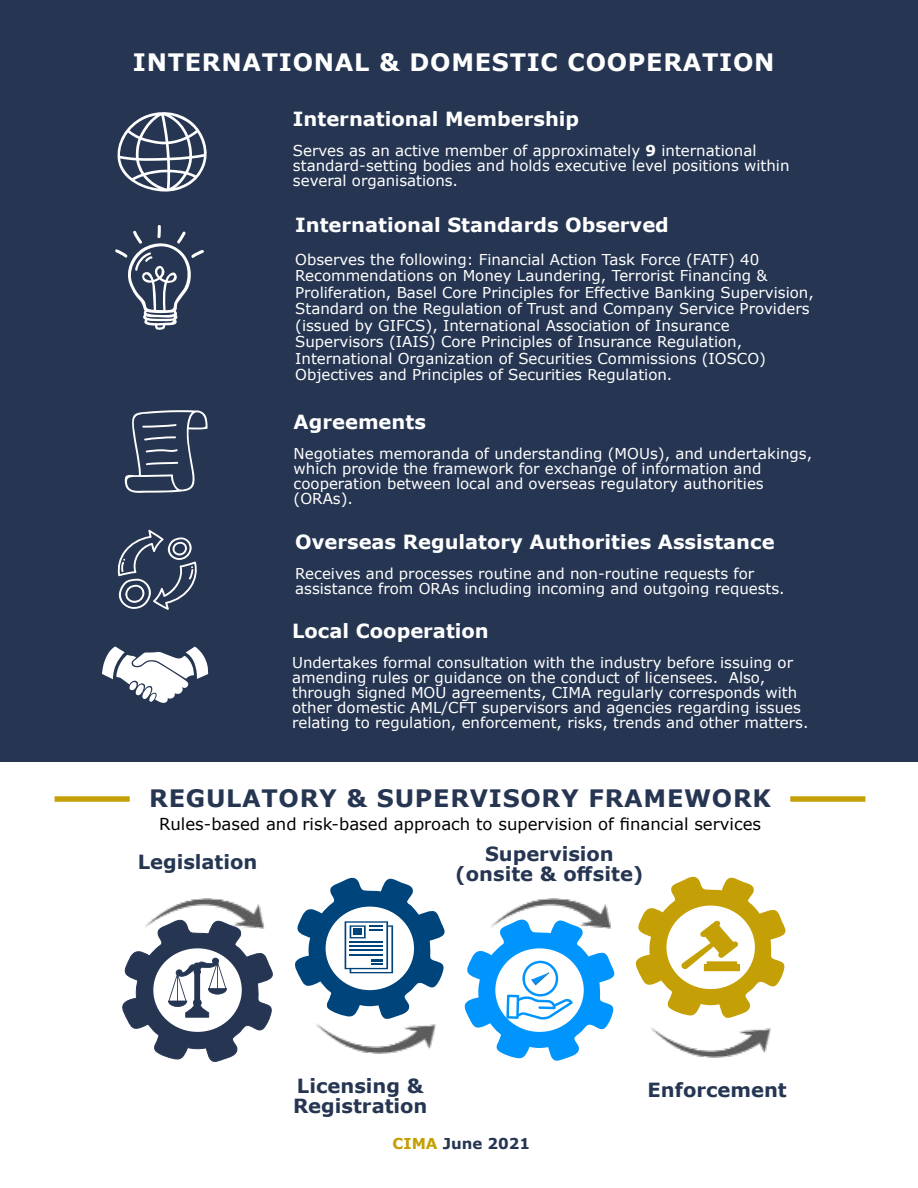
<style>
.page{position:relative;width:918px;height:1188px;background:#fff}
.page>*{position:absolute;margin:0;border:0;box-sizing:border-box;transform-origin:0 0}
.t1{font:700 24px "Verdana";letter-spacing:.03em;color:#fff}
.t2{font:700 24px "Verdana";letter-spacing:.03em;color:#263652}
.t3{font:700 19.5px "Verdana";color:#fff}
.t4{font:700 19.5px/19.5px "Verdana";color:#263652;text-align:center}
.t5{font:700 19.5px "Verdana";color:#253652}
.t6{font:16.5px "Verdana";color:#000}
.t7{font:15px/15px "Verdana";color:#fff}
.t8{font:700 15px "Verdana";color:#263652}
.s1{font-weight:700}
.s2{color:#c49f05}
</style>
<div class="page">
<div style="left:0;top:0;width:918px;height:762px;background:#263652"></div>
<svg style="left:117px;top:530px;width:80px;height:80px"></svg>
<svg style="left:117px;top:112px;width:90px;height:80px"></svg>
<svg style="left:124px;top:410px;width:84px;height:83px"></svg>
<svg style="left:115px;top:225px;width:89px;height:105px"></svg>
<svg style="left:102px;top:647px;width:106px;height:56px"></svg>
<img style="left:155px;top:899px;width:107px;height:18px">
<img style="left:316px;top:1024px;width:120px;height:29px">
<img style="left:503px;top:899px;width:106px;height:17px">
<svg style="left:295px;top:877px;width:150px;height:142px"></svg>
<svg style="left:122px;top:917px;width:151px;height:145px"></svg>
<svg style="left:635px;top:876px;width:151px;height:142px"></svg>
<img style="left:651px;top:1028px;width:120px;height:29px">
<div style="left:790px;top:796px;width:75px;height:6px;background:#c49f05"></div>
<div style="left:55px;top:796px;width:75px;height:6px;background:#c49f05"></div>
<svg style="left:464px;top:916px;width:151px;height:145px"></svg>
<h1 class="t1" style="left:133px;top:52px;width:643px">INTERNATIONAL &amp; DOMESTIC COOPERATION</h1>
<h2 class="t3" style="left:293px;top:112px;width:288px">International Membership</h2>
<p class="t7" style="left:293px;top:145px;width:498px">Serves as an active member of approximately <span class="s1">9</span> international standard-setting bodies and holds executive level positions within several organisations.</p>
<h2 class="t3" style="left:295px;top:217px;width:375px">International Standards Observed</h2>
<p class="t7" style="left:295px;top:253px;width:520px;line-height:16.5px">Observes the following: Financial Action Task Force (FATF) 40<br>Recommendations on Money Laundering, Terrorist Financing &amp; Proliferation, Basel Core Principles for Effective Banking Supervision, Standard on the Regulation of Trust and Company Service Providers (issued by GIFCS), International Association of Insurance Supervisors (IAIS) Core Principles of Insurance Regulation, International Organization of Securities Commissions (IOSCO)<br>Objectives and Principles of Securities Regulation.</p>
<h2 class="t3" style="left:294px;top:414px;width:134px">Agreements</h2>
<p class="t7" style="left:294px;top:447px;width:520px">Negotiates memoranda of understanding (MOUs), and undertakings, which provide the framework for exchange of information and cooperation between local and overseas regulatory authorities (ORAs).</p>
<h2 class="t3" style="left:295px;top:534px;width:481px">Overseas Regulatory Authorities Assistance</h2>
<p class="t7" style="left:295px;top:567px;width:491px">Receives and processes routine and non-routine requests for assistance from ORAs including incoming and outgoing requests.</p>
<h2 class="t3" style="left:292px;top:623px;width:198px">Local Cooperation</h2>
<p class="t7" style="left:292px;top:656px;width:518px">Undertakes formal consultation with the industry before issuing or amending rules or guidance on the conduct of licensees. Also, through signed MOU agreements, CIMA regularly corresponds with other domestic AML/CFT supervisors and agencies regarding issues relating to regulation, enforcement, risks, trends and other matters.</p>
<h1 class="t2" style="left:149px;top:789px;width:623px">REGULATORY &amp; SUPERVISORY FRAMEWORK</h1>
<p class="t6" style="left:159px;top:817px;width:603px">Rules-based and risk-based approach to supervision of financial services</p>
<h2 class="t5" style="left:138px;top:854px;width:121px">Legislation</h2>
<h2 class="t4" style="left:455px;top:846px;width:190px">Supervision (onsite &amp; offsite)</h2>
<h2 class="t4" style="left:297px;top:1078px;width:128px">Licensing &amp;</h2>
<h2 class="t5" style="left:648px;top:1082px;width:141px">Enforcement</h2>
<h2 class="t4" style="left:293px;top:1097px;width:136px">Registration</h2>
<p class="t8" style="left:393px;top:1137px;width:139px"><span class="s2">CIMA</span> June 2021</p>
</div>
